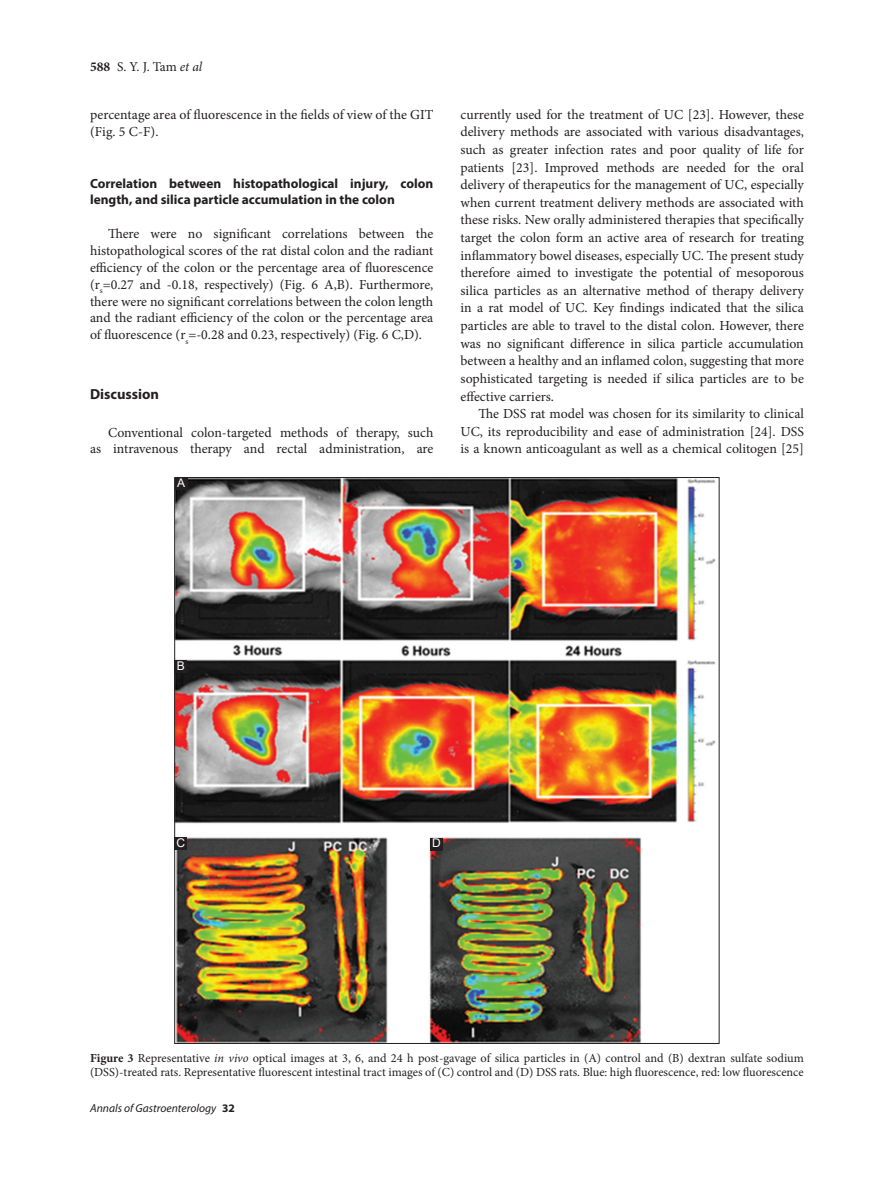
<style>
.page{position:relative;width:894px;height:1191px;background:#fff}
.page>*{position:absolute;margin:0;border:0;box-sizing:border-box;transform-origin:0 0}
.t1{font:700 14.55px "Myriad Pro";color:#231f20}
.TX{font:13.8px/17.5px "Minion Pro";color:#231f20;text-align:justify}
.t2{font:13.5px "Minion Pro";color:#231f20}
.t3{font:700 13.35px/16px "Myriad Pro";color:#231f20}
.FGC{font:12.3px/14.7px "Minion Pro";color:#231f20}
.LABEL{font:12px "Arial";color:#fff}
.t4{font:italic 11.55px "Myriad Pro";color:#231f20}
.s1{font-weight:700}
.s2{font-style:italic}
.s3{font-weight:700;font-style:normal}
</style>
<div class="page">
<img style="left:176px;top:479px;width:540px;height:562px">
<div style="left:175px;top:477px;width:12px;height:13px;background:#231f20"></div>
<div style="left:174px;top:660px;width:13px;height:13px;background:#231f20"></div>
<div style="left:174px;top:836px;width:13px;height:13px;background:#231f20"></div>
<div style="left:430px;top:837px;width:13px;height:13px;background:#231f20"></div>
<p class="t2" style="left:90px;top:57px;width:114px"><span class="s1">588</span> S. Y. J. Tam <span class="s2">et al</span></p>
<p class="TX" style="left:90px;top:106px;width:345px;line-height:16.8px">percentage area of fluorescence in the fields of view of the GIT (Fig. 5 C-F).</p>
<h2 class="t3" style="left:90px;top:174px;width:345px">Correlation between histopathological injury, colon length, and silica particle accumulation in the colon</h2>
<p class="TX" style="left:90px;top:226px;width:345px;line-height:16.8px;text-indent:18px">There were no significant correlations between the histopathological scores of the rat distal colon and the radiant efficiency of the colon or the percentage area of fluorescence (r<sub>s</sub>=0.27 and -0.18, respectively) (Fig. 6 A,B). Furthermore, there were no significant correlations between the colon length and the radiant efficiency of the colon or the percentage area of fluorescence (r<sub>s</sub>=-0.28 and 0.23, respectively) (Fig. 6 C,D).</p>
<h1 class="t1" style="left:90px;top:384px;width:71px">Discussion</h1>
<p class="TX" style="left:90px;top:424px;width:345px;line-height:16.8px;text-align:right">Conventional colon-targeted methods of therapy, such<br>as intravenous therapy and rectal administration, are</p>
<p class="LABEL" style="left:177px;top:474px;width:10px">A</p>
<p class="TX" style="left:460px;top:105px;width:345px">currently used for the treatment of UC [23]. However, these delivery methods are associated with various disadvantages, such as greater infection rates and poor quality of life for patients [23]. Improved methods are needed for the oral delivery of therapeutics for the management of UC, especially when current treatment delivery methods are associated with these risks. New orally administered therapies that specifically target the colon form an active area of research for treating inflammatory bowel diseases, especially UC. The present study therefore aimed to investigate the potential of mesoporous silica particles as an alternative method of therapy delivery in a rat model of UC. Key findings indicated that the silica particles are able to travel to the distal colon. However, there was no significant difference in silica particle accumulation between a healthy and an inflamed colon, suggesting that more sophisticated targeting is needed if silica particles are to be effective carriers.</p>
<p class="TX" style="left:460px;top:405px;width:345px;text-indent:18px">The DSS rat model was chosen for its similarity to clinical UC, its reproducibility and ease of administration [24]. DSS is a known anticoagulant as well as a chemical colitogen [25]</p>
<p class="LABEL" style="left:177px;top:657px;width:10px">B</p>
<p class="LABEL" style="left:176px;top:834px;width:10px">C</p>
<p class="LABEL" style="left:432px;top:834px;width:10px">D</p>
<p class="FGC" style="left:90px;top:1050px;width:715px"><span class="s1">Figure 3</span> Representative <span class="s2">in vivo</span> optical images at 3, 6, and 24 h post-gavage of silica particles in (A) control and (B) dextran sulfate sodium (DSS)-treated rats. Representative fluorescent intestinal tract images of (C) control and (D) DSS rats. Blue: high fluorescence, red: low fluorescence</p>
<p class="t4" style="left:90px;top:1101px;width:146px">Annals of Gastroenterology <span class="s3">32</span></p>
</div>
